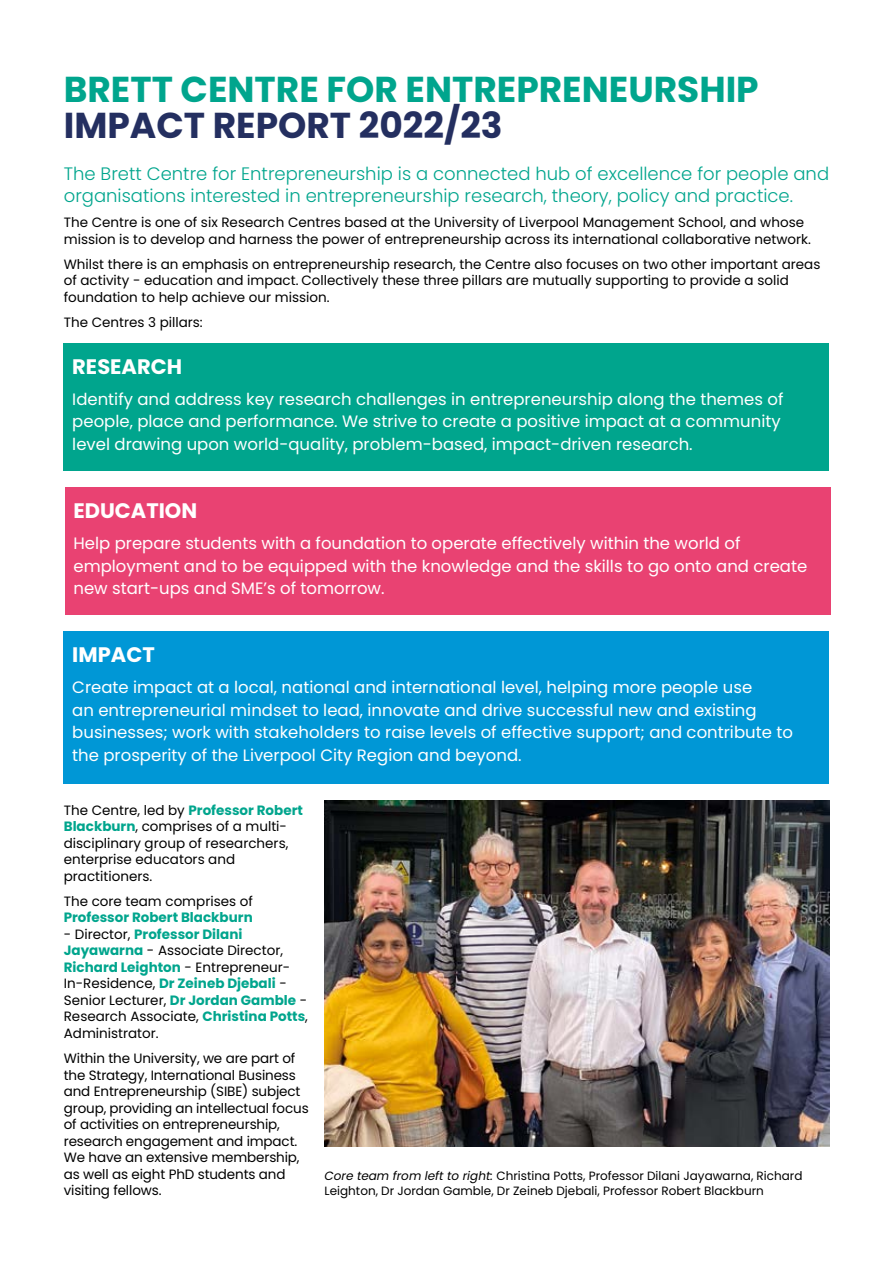
<style>
.page{position:relative;width:893px;height:1263px;background:#fff}
.page>*{position:absolute;margin:0;border:0;box-sizing:border-box;transform-origin:0 0}
.t1{font:700 36px/36px "Poppins";color:#00a58d}
.t2{font:700 21px "Poppins";color:#fff}
.t3{font:300 18px/21.6px "Poppins";color:#00a58d}
.t4{font:16.5px/22.5px "Poppins";color:#fff}
.t5{font:13.5px/16.5px "Poppins";color:#000}
.t6{font:700 13.5px/16.5px "Poppins";color:#00a58d}
.t7{font:12px/14.4px "Poppins";color:#000}
.s1{color:#242f60}
.s2{font-weight:700;color:#00a58d}
.s3{font-weight:400;color:#000}
.s4{font-style:italic}
</style>
<div class="page">
<img style="left:325px;top:801px;width:504px;height:345px">
<div style="left:64px;top:343px;width:765px;height:128px;background:#00a58d"></div>
<div style="left:65px;top:487px;width:765px;height:128px;background:#e94272"></div>
<div style="left:64px;top:631px;width:765px;height:153px;background:#0097d6"></div>
<p class="t1" style="left:64px;top:71px;width:696px">BRETT CENTRE FOR ENTREPRENEURSHIP<br><span class="s1">IMPACT REPORT 2022/23</span></p>
<p class="t3" style="left:64px;top:163px;width:767px">The Brett Centre for Entrepreneurship is a connected hub of excellence for people and organisations interested in entrepreneurship research, theory, policy and practice.</p>
<p class="t5" style="left:64px;top:214px;width:749px">The Centre is one of six Research Centres based at the University of Liverpool Management School, and whose mission is to develop and harness the power of entrepreneurship across its international collaborative network.</p>
<p class="t5" style="left:64px;top:256px;width:758px">Whilst there is an emphasis on entrepreneurship research, the Centre also focuses on two other important areas of activity - education and impact. Collectively these three pillars are mutually supporting to provide a solid foundation to help achieve our mission.</p>
<p class="t5" style="left:64px;top:314px;width:141px">The Centres 3 pillars:</p>
<p class="t2" style="left:72px;top:354px;width:111px">RESEARCH</p>
<p class="t4" style="left:72px;top:388px;width:713px">Identify and address key research challenges in entrepreneurship along the themes of people, place and performance. We strive to create a positive impact at a community level drawing upon world-quality, problem-based, impact-driven research.</p>
<p class="t2" style="left:73px;top:498px;width:125px">EDUCATION</p>
<p class="t4" style="left:73px;top:532px;width:735px">Help prepare students with a foundation to operate effectively within the world of employment and to be equipped with the knowledge and the skills to go onto and create new start-ups and SME’s of tomorrow.</p>
<p class="t2" style="left:72px;top:642px;width:84px">IMPACT</p>
<p class="t4" style="left:72px;top:676px;width:722px">Create impact at a local, national and international level, helping more people use<br>an entrepreneurial mindset to lead, innovate and drive successful new and existing businesses; work with stakeholders to raise levels of effective support; and contribute to the prosperity of the Liverpool City Region and beyond.</p>
<p class="t5" style="left:64px;top:802px;width:241px">The Centre, led by <span class="s2">Professor Robert<br>Blackburn</span>, comprises of a multi&shy;disciplinary group of researchers, enterprise educators and practitioners.</p>
<p class="t6" style="left:64px;top:893px;width:191px"><span class="s3">The core team comprises of<br></span>Professor Robert Blackburn</p>
<p class="t5" style="left:64px;top:926px;width:246px">- Director, <span class="s2">Professor Dilani<br>Jayawarna</span> - Associate Director,<br><span class="s2">Richard Leighton</span> - Entrepreneur-<br>In-Residence, <span class="s2">Dr Zeineb Djebali</span> -<br>Senior Lecturer, <span class="s2">Dr Jordan Gamble</span> -<br>Research Associate, <span class="s2">Christina Potts</span>,<br>Administrator.</p>
<p class="t5" style="left:64px;top:1050px;width:246px">Within the University, we are part of the Strategy, International Business and Entrepreneurship (SIBE) subject group, providing an intellectual focus of activities on entrepreneurship, research engagement and impact.<br>We have an extensive membership, as well as eight PhD students and visiting fellows.</p>
<p class="t7" style="left:325px;top:1169px;width:479px"><span class="s4">Core team from left to right:</span> Christina Potts, Professor Dilani Jayawarna, Richard<br>Leighton, Dr Jordan Gamble, Dr Zeineb Djebali, Professor Robert Blackburn</p>
</div>
